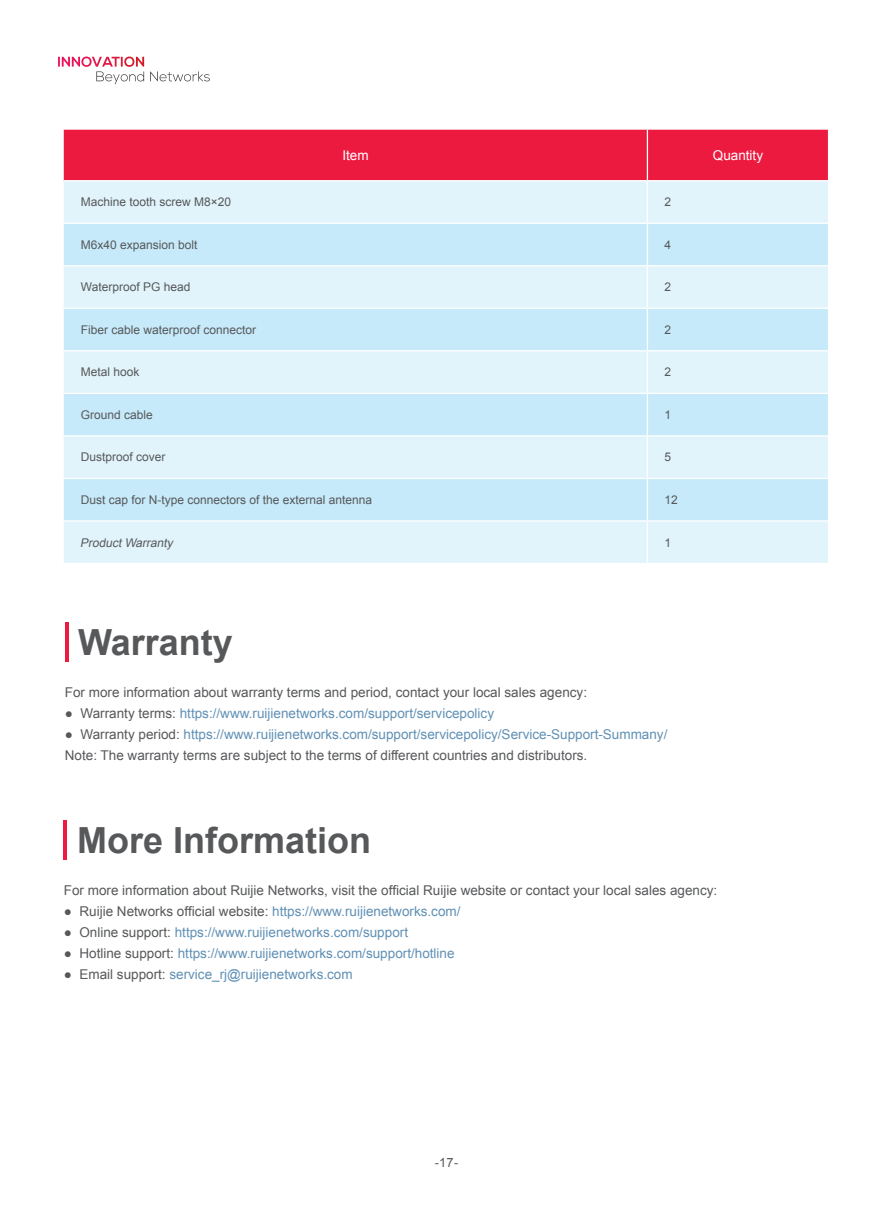
<style>
.page{position:relative;width:893px;height:1212px;background:#fff}
.page>*{position:absolute;margin:0;border:0;box-sizing:border-box;transform-origin:0 0}
.t1{font:700 36px "Arial";color:#57585a}
.t2{font:13.5px/21px "Arial";color:#57585a}
.t3{font:13.5px "Arial";color:#6090b5}
.t4{font:13.5px "Arial";color:#fff}
.t5{font:12.75px "Arial";color:#57585a}
.t6{font:12px "Arial";color:#57585a}
.t7{font:italic 12px "Arial";color:#57585a}
.s1{color:#57585a}
.s2{color:#6090b5}
</style>
<div class="page">
<svg style="left:58px;top:57px;width:86px;height:27px"></svg>
<svg style="left:150px;top:71px;width:60px;height:10px"></svg>
<hr style="left:64px;top:820px;width:3px;height:40px;background:#ed1a40">
<hr style="left:65px;top:623px;width:3px;height:39px;background:#ed1a40">
<div style="left:64px;top:130px;width:764px;height:50px;background:#ed1a40"></div>
<div style="left:64px;top:181px;width:764px;height:382px;background:#e1f4fc"></div>
<svg style="left:64px;top:224px;width:764px;height:296px;background:#d1eefa"></svg>
<hr style="left:647px;top:130px;width:1px;height:50px;background:#fff">
<hr style="left:647px;top:181px;width:1px;height:42px;background:#fff">
<hr style="left:64px;top:223px;width:583px;height:1px;background:#fff">
<hr style="left:647px;top:223px;width:182px;height:1px;background:#fff">
<hr style="left:647px;top:224px;width:1px;height:41px;background:#fff">
<hr style="left:64px;top:265px;width:583px;height:1px;background:#fff">
<hr style="left:647px;top:265px;width:182px;height:1px;background:#fff">
<hr style="left:647px;top:266px;width:1px;height:42px;background:#fff">
<hr style="left:64px;top:308px;width:583px;height:1px;background:#fff">
<hr style="left:647px;top:308px;width:182px;height:1px;background:#fff">
<hr style="left:647px;top:309px;width:1px;height:41px;background:#fff">
<hr style="left:64px;top:350px;width:583px;height:1px;background:#fff">
<hr style="left:647px;top:350px;width:182px;height:1px;background:#fff">
<hr style="left:647px;top:351px;width:1px;height:42px;background:#fff">
<hr style="left:64px;top:393px;width:583px;height:1px;background:#fff">
<hr style="left:647px;top:393px;width:182px;height:1px;background:#fff">
<hr style="left:647px;top:394px;width:1px;height:41px;background:#fff">
<hr style="left:64px;top:435px;width:583px;height:1px;background:#fff">
<hr style="left:647px;top:435px;width:182px;height:1px;background:#fff">
<hr style="left:647px;top:436px;width:1px;height:42px;background:#fff">
<hr style="left:64px;top:478px;width:583px;height:1px;background:#fff">
<hr style="left:647px;top:478px;width:182px;height:1px;background:#fff">
<hr style="left:647px;top:479px;width:1px;height:41px;background:#fff">
<hr style="left:64px;top:520px;width:583px;height:2px;background:#fff">
<hr style="left:647px;top:520px;width:182px;height:2px;background:#fff">
<hr style="left:647px;top:522px;width:1px;height:41px;background:#fff">
<p class="t4" style="left:342px;top:146px;width:28px">Item</p>
<p class="t4" style="left:713px;top:146px;width:52px">Quantity</p>
<p class="t6" style="left:81px;top:194px;width:152px">Machine tooth screw M8×20</p>
<p class="t6" style="left:664px;top:194px;width:8px">2</p>
<p class="t6" style="left:81px;top:237px;width:118px">M6x40 expansion bolt</p>
<p class="t6" style="left:664px;top:237px;width:8px">4</p>
<p class="t6" style="left:81px;top:279px;width:111px">Waterproof PG head</p>
<p class="t6" style="left:664px;top:279px;width:8px">2</p>
<p class="t6" style="left:81px;top:322px;width:177px">Fiber cable waterproof connector</p>
<p class="t6" style="left:664px;top:322px;width:8px">2</p>
<p class="t6" style="left:81px;top:364px;width:60px">Metal hook</p>
<p class="t6" style="left:664px;top:364px;width:8px">2</p>
<p class="t6" style="left:81px;top:407px;width:74px">Ground cable</p>
<p class="t6" style="left:664px;top:407px;width:8px">1</p>
<p class="t6" style="left:81px;top:449px;width:86px">Dustproof cover</p>
<p class="t6" style="left:664px;top:449px;width:8px">5</p>
<p class="t6" style="left:81px;top:492px;width:293px">Dust cap for N-type connectors of the external antenna</p>
<p class="t6" style="left:664px;top:492px;width:15px">12</p>
<p class="t7" style="left:80px;top:534px;width:97px">ProductWarranty</p>
<p class="t6" style="left:664px;top:534px;width:8px">1</p>
<h1 class="t1" style="left:78px;top:618px;width:156px">Warranty</h1>
<p class="t2" style="left:65px;top:682px;width:524px">For more information about warranty terms and period, contact your local sales agency:</p>
<p class="t3" style="left:65px;top:704px;width:431px"><span class="s1">● Warranty terms:</span> https://www.ruijienetworks.com/support/servicepolicy</p>
<p class="t2" style="left:65px;top:724px;width:604px">● Warranty period: <span class="s2">https://www.ruijienetworks.com/support/servicepolicy/Service-Support-Summany/<br></span>Note: The warranty terms are subject to the terms of different countries and distributors.</p>
<h1 class="t1" style="left:77px;top:816px;width:296px">More Information</h1>
<p class="t2" style="left:64px;top:879px;width:655px">For more information about Ruijie Networks, visit the official Ruijie website or contact your local sales agency:</p>
<p class="t2" style="left:64px;top:900px;width:398px">● Ruijie Networks official website: <span class="s2">https://www.ruijienetworks.com/</span></p>
<p class="t3" style="left:64px;top:923px;width:346px"><span class="s1">● Online support:</span> https://www.ruijienetworks.com/support</p>
<p class="t3" style="left:64px;top:944px;width:392px"><span class="s1">● Hotline support:</span> https://www.ruijienetworks.com/support/hotline</p>
<p class="t3" style="left:64px;top:965px;width:290px"><span class="s1">● Email support:</span> service_rj@ruijienetworks.com</p>
<p class="t5" style="left:435px;top:1154px;width:25px">-17-</p>
</div>
